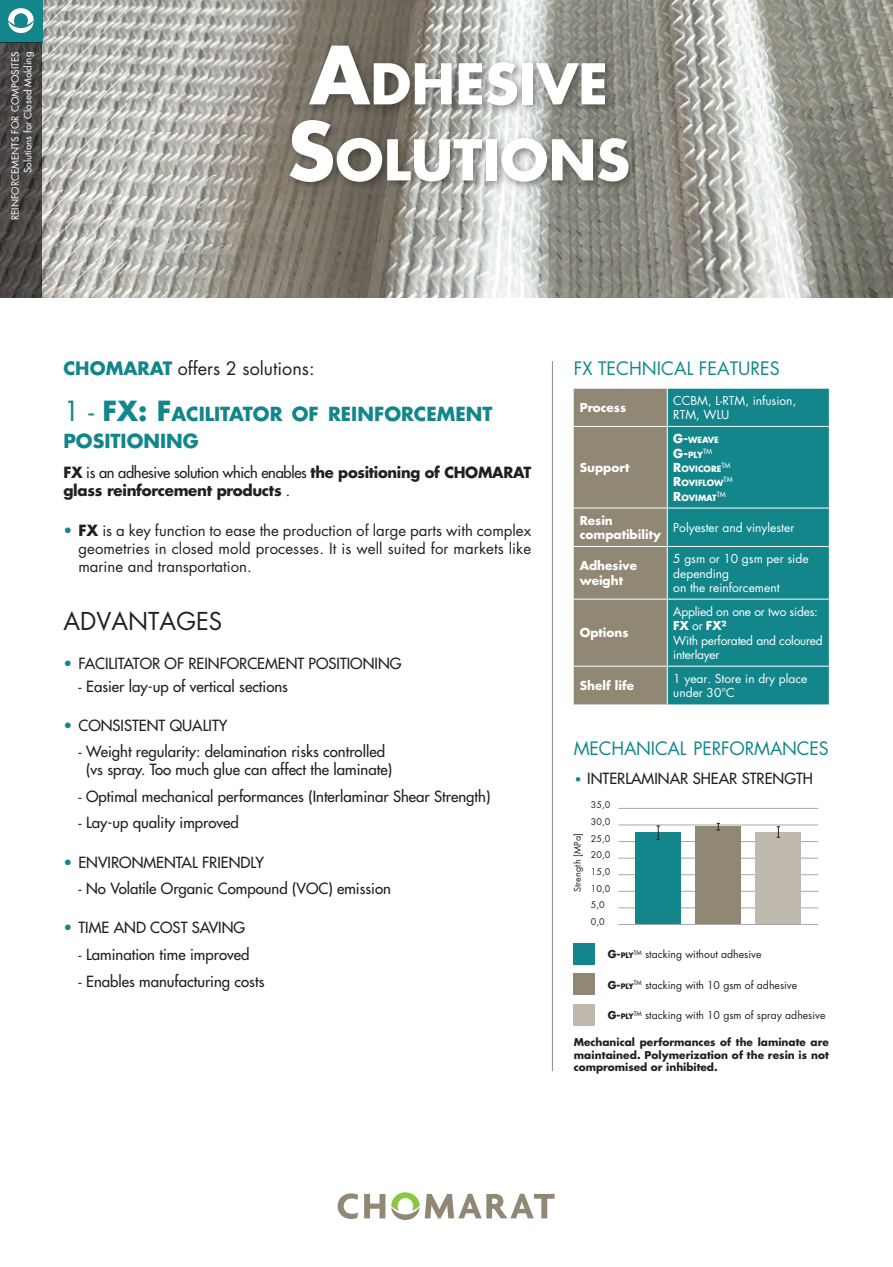
<style>
.page{position:relative;width:893px;height:1267px;background:#fff}
.page>*{position:absolute;margin:0;border:0;box-sizing:border-box;transform-origin:0 0}
.t1{font:700 54.6px/76.1px "Futura";color:#fff;text-align:center}
.t2{font:24px "Futura";color:#231f20}
.t3{font:700 18.9px/27px "Futura";color:#12868b}
.t4{font:18px "Futura";color:#12868b}
.t5{font:18px "Futura";color:#231f20}
.t6{font:15px "Futura";color:#231f20}
.t7{font:15px "Futura";color:#231f20}
.t8{font:700 15px/18px "Futura";letter-spacing:-.02em;color:#231f20}
.t9{font:12px/14.4px "Futura";color:#fff}
.t10{font:12px/14.4px "Futura";letter-spacing:-.02em;color:#fff}
.t11{font:700 12px/14.4px "Futura";color:#fff}
.t12{font:700 10.5px/12.6px "Futura";letter-spacing:.01em;color:#231f20;text-align:justify}
.t13{font:10.5px "Futura";color:#231f20}
.t14{font:9.75px/12.6px "Futura";color:#fff;text-align:right}
.t15{font:9px "Futura";letter-spacing:.01em;color:#231f20}
.t16{font:700 8.4px/14.4px "Futura";color:#fff}
.t17{font:700 7.35px "Futura";letter-spacing:-.045em;color:#231f20}
.t18{font:7.05px "Futura";color:#fff}
.s1{font-size:78px}
.s2{font-weight:700;color:#12868b}
.s3{font-weight:400;font-size:27px}
.s4{font-size:27px}
.s5{font-weight:400}
.s6{color:#12868b}
.s7{font-weight:700}
.s8{color:#fff}
.s9{font-style:inherit}
.s10{font-size:12px}
.s11{font-family:"Futura BT";font-weight:700;color:#12868b}
.s12{font-size:10.5px}
</style>
<div class="page">
<img style="left:127px;top:0;width:766px;height:297px">
<svg style="left:42px;top:0;width:85px;height:297px;background:#bdbcb7"></svg>
<div style="left:0;top:0;width:42px;height:42px;background:#12868b"></div>
<svg style="left:8px;top:8px;width:26px;height:25px"></svg>
<svg style="left:0;top:42px;width:42px;height:255px;background:#484544"></svg>
<div style="left:285px;top:40px;width:354px;height:153px;background:#231f20;opacity:.5"></div>
<svg style="left:338px;top:1193px;width:20px;height:26px"></svg>
<svg style="left:364px;top:1194px;width:21px;height:24px"></svg>
<svg style="left:391px;top:1192px;width:164px;height:28px"></svg>
<hr style="left:552px;top:361px;width:1px;height:710px;background:#939598">
<div style="left:574px;top:389px;width:93px;height:315px;background:#908875"></div>
<div style="left:668px;top:389px;width:161px;height:315px;background:#12868b"></div>
<hr style="left:574px;top:508px;width:93px;height:1px;background:#fff">
<hr style="left:667px;top:508px;width:162px;height:1px;background:#fff">
<hr style="left:574px;top:426px;width:93px;height:1px;background:#fff">
<hr style="left:667px;top:426px;width:162px;height:1px;background:#fff">
<hr style="left:574px;top:546px;width:93px;height:1px;background:#fff">
<hr style="left:667px;top:546px;width:162px;height:1px;background:#fff">
<hr style="left:574px;top:599px;width:93px;height:1px;background:#fff">
<hr style="left:667px;top:599px;width:162px;height:1px;background:#fff">
<hr style="left:574px;top:666px;width:93px;height:1px;background:#fff">
<hr style="left:667px;top:666px;width:162px;height:1px;background:#fff">
<hr style="left:618px;top:825px;width:200px;height:1px;background:#a8a9ad">
<hr style="left:618px;top:841px;width:200px;height:1px;background:#a8a9ad">
<hr style="left:618px;top:858px;width:200px;height:1px;background:#a8a9ad">
<hr style="left:618px;top:874px;width:200px;height:1px;background:#a8a9ad">
<hr style="left:618px;top:891px;width:200px;height:1px;background:#a8a9ad">
<hr style="left:618px;top:908px;width:200px;height:1px;background:#a8a9ad">
<div style="left:636px;top:833px;width:45px;height:92px;background:#12868b"></div>
<svg style="left:657px;top:826px;width:3px;height:14px"></svg>
<div style="left:696px;top:826px;width:45px;height:99px;background:#908875"></div>
<svg style="left:717px;top:823px;width:3px;height:8px"></svg>
<div style="left:756px;top:832px;width:45px;height:93px;background:#c0baae"></div>
<svg style="left:777px;top:826px;width:3px;height:12px"></svg>
<hr style="left:618px;top:808px;width:200px;height:1px;background:#a8a9ad">
<hr style="left:618px;top:924px;width:200px;height:1px;background:#a8a9ad">
<div style="left:574px;top:943px;width:21px;height:21px;background:#12868b"></div>
<div style="left:574px;top:974px;width:21px;height:21px;background:#908875"></div>
<div style="left:574px;top:1004px;width:21px;height:22px;background:#c0baae"></div>
<p class="t14" style="left:9px;top:220px;width:170px;rotate:-90deg">Reinforcements for Composites<br>Solutions for Closed Molding</p>
<h1 class="t1" style="left:287px;top:45px;width:344px"><span class="s1">A</span>DHESIVE<br><span class="s1">S</span>OLUTIONS</h1>
<p class="t5" style="left:63px;top:357px;width:253px"><span class="s2">CHOMARAT</span> offers 2 solutions:</p>
<p class="t3" style="left:63px;top:400px;width:431px"><span class="s3">1 -</span> <span class="s4">FX: f</span>ACILITATOR OF REINFORCEMENT<br>POSITIONING</p>
<p class="t8" style="left:63px;top:464px;width:403px">FX <span class="s5">is an adhesive solution which enables</span> the positioning of Chomarat glass reinforcement products <span class="s5">.</span></p>
<p class="t7" style="left:63px;top:521px;width:469px"><span class="s6">•</span> <span class="s7">FX</span> is a key function to ease the production of large parts with complex</p>
<p class="t7" style="left:63px;top:539px;width:469px"><span class="s8">•</span> geometries in closed mold processes. It is well suited for markets like</p>
<p class="t7" style="left:63px;top:557px;width:190px"><span class="s8">•</span> marine and transportation.</p>
<h2 class="t2" style="left:63px;top:606px;width:146px">ADVANTAGES</h2>
<p class="t6" style="left:63px;top:655px;width:339px"><span class="s6">•</span> Facilitator of reinforcement positioning</p>
<p class="t6" style="left:78px;top:677px;width:211px"><span class="s9">-</span> Easier lay-up of vertical sections</p>
<p class="t6" style="left:63px;top:716px;width:165px"><span class="s6">•</span> Consistent quality</p>
<p class="t6" style="left:78px;top:743px;width:308px"><span class="s9">-</span> Weight regularity: delamination risks controlled</p>
<p class="t6" style="left:78px;top:761px;width:315px"><span class="s8">-</span> (vs spray. Too much glue can affect the laminate)</p>
<p class="t6" style="left:78px;top:787px;width:413px"><span class="s9">-</span> Optimal mechanical performances (Interlaminar Shear Strength)</p>
<p class="t6" style="left:78px;top:814px;width:162px"><span class="s9">-</span> Lay-up quality improved</p>
<p class="t6" style="left:63px;top:853px;width:202px"><span class="s6">•</span> Environmental friendly</p>
<p class="t6" style="left:78px;top:879px;width:230px"><span class="s9">-</span> No Volatile Organic Compound (VOC</p>
<p class="t6" style="left:328px;top:879px;width:64px">) emission</p>
<p class="t6" style="left:63px;top:919px;width:183px"><span class="s6">•</span> Time and cost saving</p>
<p class="t6" style="left:78px;top:945px;width:172px"><span class="s9">-</span> Lamination time improved</p>
<p class="t6" style="left:78px;top:972px;width:187px"><span class="s9">-</span> Enables manufacturing costs</p>
<p class="t4" style="left:574px;top:357px;width:208px">FX technical features</p>
<p class="t11" style="left:580px;top:400px;width:48px">Process</p>
<p class="t9" style="left:673px;top:393px;width:125px">CC BM, L-RTM, infusion,<br>RTM, WLU</p>
<p class="t11" style="left:580px;top:460px;width:51px">Support</p>
<p class="t16" style="left:673px;top:433px;width:47px"><span class="s10">G-</span>WEAVE<br><span class="s10">G-</span>PLY</p>
<p class="t18" style="left:703px;top:447px;width:6px">TM</p>
<p class="t16" style="left:673px;top:462px;width:50px"><span class="s10">R</span>OVICORE</p>
<p class="t18" style="left:721px;top:461px;width:6px">TM</p>
<p class="t16" style="left:673px;top:476px;width:52px"><span class="s10">R</span>OVIFLOW</p>
<p class="t18" style="left:723px;top:475px;width:6px">TM</p>
<p class="t16" style="left:673px;top:490px;width:45px"><span class="s10">R</span>OVIMAT</p>
<p class="t18" style="left:717px;top:490px;width:6px">TM</p>
<p class="t11" style="left:580px;top:513px;width:83px">Resin compatibility</p>
<p class="t9" style="left:673px;top:520px;width:123px">Polyester and vinylester</p>
<p class="t11" style="left:580px;top:559px;width:59px">Adhesive weight</p>
<p class="t9" style="left:673px;top:552px;width:137px">5 gsm or 10 gsm per side depending<br>on the reinforcement</p>
<p class="t11" style="left:580px;top:626px;width:50px">Options</p>
<p class="t10" style="left:673px;top:604px;width:151px">Applied on one or two sides:<br><span class="s7">FX</span> or <span class="s7">FX²<br></span>With perforated and coloured interlayer</p>
<p class="t11" style="left:580px;top:678px;width:56px">Shelf life</p>
<p class="t9" style="left:673px;top:671px;width:136px">1 year. Store in dry place under 30°C</p>
<p class="t4" style="left:574px;top:736px;width:257px">mechanical performances</p>
<p class="t6" style="left:574px;top:769px;width:23px"><span class="s11">•</span> INTERLAMINAR</p>
<p class="t6" style="left:693px;top:769px;width:28px">SHEAR</p>
<p class="t6" style="left:742px;top:769px;width:10px">STRENGT</p>
<p class="t6" style="left:803px;top:769px;width:12px">H</p>
<p class="t15" style="left:591px;top:799px;width:21px">35,0</p>
<p class="t15" style="left:572px;top:892px;width:61px;rotate:-90deg">Strength [MPa]</p>
<p class="t15" style="left:591px;top:816px;width:21px">30,0</p>
<p class="t15" style="left:591px;top:833px;width:21px">25,0</p>
<p class="t15" style="left:591px;top:849px;width:21px">20,0</p>
<p class="t15" style="left:591px;top:866px;width:21px">15,0</p>
<p class="t15" style="left:591px;top:883px;width:21px">10,0</p>
<p class="t15" style="left:591px;top:899px;width:16px">5,0</p>
<p class="t15" style="left:591px;top:916px;width:16px">0,0</p>
<p class="t17" style="left:608px;top:950px;width:28px"><span class="s12">G-</span>PLY</p>
<p class="t13" style="left:634px;top:947px;width:129px"><sup>TM</sup> stacking without adhesive</p>
<p class="t17" style="left:608px;top:981px;width:28px"><span class="s12">G-</span>PLY</p>
<p class="t13" style="left:634px;top:978px;width:165px"><sup>TM</sup> stacking with 10 gsm of adhesive</p>
<p class="t17" style="left:608px;top:1012px;width:28px"><span class="s12">G-</span>PLY</p>
<p class="t13" style="left:634px;top:1009px;width:193px"><sup>TM</sup> stacking with 10 gsm of spray adhesive</p>
<p class="t12" style="left:574px;top:1036px;width:257px">Mechanical performances of the laminate are maintained. Polymerization of the resin is not compromised or inhibited.</p>
</div>
